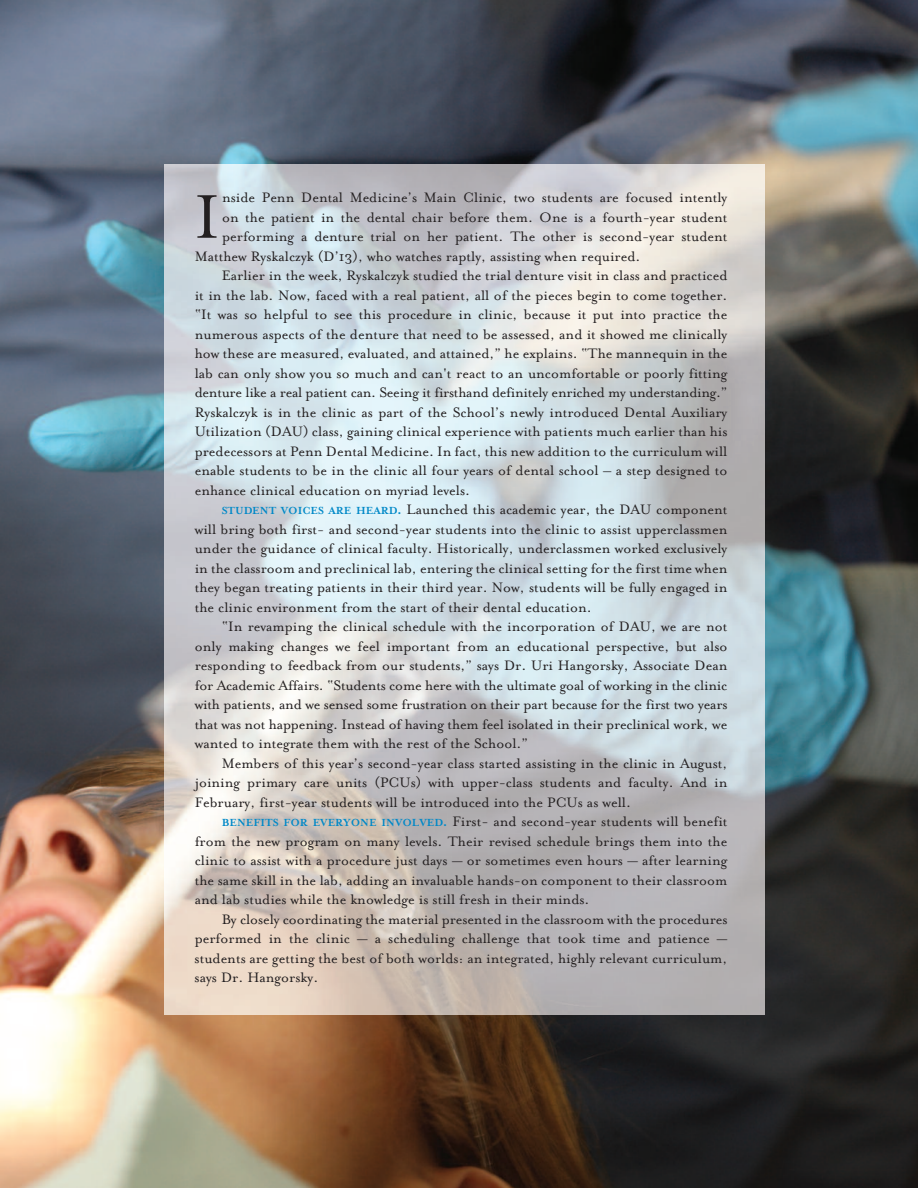
<style>
.page{position:relative;width:918px;height:1188px;background:#fff}
.page>*{position:absolute;margin:0;border:0;box-sizing:border-box;transform-origin:0 0}
.t1{font:70.8px "Mrs Eaves Roman";color:#231f20}
.t2{font:15.75px "Mrs Eaves Roman";color:#231f20}
.t3{font:15.75px "Mrs Eaves Roman";letter-spacing:-.02em;color:#231f20}
.s1{font-family:"Mrs Eaves";font-weight:700;font-size:11.85px;color:#0088c7}
.s2{font-family:"Mrs Eaves";font-weight:700;color:#0088c7}
</style>
<div class="page">
<img style="left:0;top:0;width:918px;height:1188px">
<img style="left:164px;top:164px;width:601px;height:850px">
<h1 class="t1" style="left:195px;top:172px;width:26px">I</h1>
<p class="t2" style="left:222px;top:187px;width:507px">nside Penn Dental Medicine’s Main Clinic, two students are focused intently</p>
<p class="t2" style="left:222px;top:207px;width:507px">on the patient in the dental chair before them. One is a fourth-year student</p>
<p class="t2" style="left:222px;top:226px;width:507px">performing a denture trial on her patient. The other is second-year student</p>
<p class="t2" style="left:195px;top:246px;width:447px">Matthew Ryskalczyk (D’13), who watches raptly, assisting when required.</p>
<p class="t2" style="left:222px;top:265px;width:507px">Earlier in the week, Ryskalczyk studied the trial denture visit in class and practiced</p>
<p class="t2" style="left:195px;top:285px;width:534px">it in the lab. Now, faced with a real patient, all of the pieces begin to come together.</p>
<p class="t2" style="left:195px;top:304px;width:534px">“It was so helpful to see this procedure in clinic, because it put into practice the</p>
<p class="t2" style="left:195px;top:324px;width:534px">numerous aspects of the denture that need to be assessed, and it showed me clinically</p>
<p class="t2" style="left:195px;top:343px;width:534px">how these are measured, evaluated, and attained,” he explains. “The mannequin in the</p>
<p class="t2" style="left:195px;top:363px;width:534px">lab can only show you so much and can't react to an uncomfortable or poorly fitting</p>
<p class="t3" style="left:195px;top:382px;width:534px">denture like a real patient can. Seeing it firsthand definitely enriched my understanding.”</p>
<p class="t2" style="left:195px;top:402px;width:534px">Ryskalczyk is in the clinic as part of the School’s newly introduced Dental Auxiliary</p>
<p class="t2" style="left:195px;top:421px;width:534px">Utilization (DAU) class, gaining clinical experience with patients much earlier than his</p>
<p class="t2" style="left:195px;top:441px;width:534px">predecessors at Penn Dental Medicine. In fact, this new addition to the curriculum will</p>
<p class="t2" style="left:195px;top:460px;width:534px">enable students to be in the clinic all four years of dental school – a step designed to</p>
<p class="t2" style="left:195px;top:480px;width:277px">enhance clinical education on myriad levels.</p>
<p class="t2" style="left:222px;top:499px;width:507px"><span class="s1">STUDENT VOICES ARE HEARD</span><span class="s2">.</span> Launched this academic year, the DAU component</p>
<p class="t2" style="left:195px;top:519px;width:534px">will bring both first- and second-year students into the clinic to assist upperclassmen</p>
<p class="t2" style="left:195px;top:538px;width:534px">under the guidance of clinical faculty. Historically, underclassmen worked exclusively</p>
<p class="t2" style="left:195px;top:558px;width:534px">in the classroom and preclinical lab, entering the clinical setting for the first time when</p>
<p class="t2" style="left:195px;top:577px;width:534px">they began treating patients in their third year. Now, students will be fully engaged in</p>
<p class="t2" style="left:195px;top:597px;width:398px">the clinic environment from the start of their dental education.</p>
<p class="t2" style="left:222px;top:616px;width:507px">“In revamping the clinical schedule with the incorporation of DAU, we are not</p>
<p class="t2" style="left:195px;top:636px;width:534px">only making changes we feel important from an educational perspective, but also</p>
<p class="t2" style="left:195px;top:655px;width:534px">responding to feedback from our students,” says Dr. Uri Hangorsky, Associate Dean</p>
<p class="t2" style="left:195px;top:675px;width:534px">for Academic Affairs. “Students come here with the ultimate goal of working in the clinic</p>
<p class="t2" style="left:195px;top:694px;width:534px">with patients, and we sensed some frustration on their part because for the first two years</p>
<p class="t2" style="left:195px;top:714px;width:534px">that was not happening. Instead of having them feel isolated in their preclinical work, we</p>
<p class="t2" style="left:195px;top:733px;width:335px">wanted to integrate them with the rest of the School.”</p>
<p class="t2" style="left:222px;top:753px;width:507px">Members of this year’s second-year class started assisting in the clinic in August,</p>
<p class="t2" style="left:195px;top:772px;width:534px">joining primary care units (PCUs) with upper-class students and faculty. And in</p>
<p class="t2" style="left:195px;top:792px;width:438px">February, first-year students will be introduced into the PCUs as well.</p>
<p class="t2" style="left:222px;top:811px;width:507px"><span class="s1">BENEFITS FOR EVERYONE INVOLVED</span><span class="s2">.</span> First- and second-year students will benefit</p>
<p class="t2" style="left:195px;top:831px;width:534px">from the new program on many levels. Their revised schedule brings them into the</p>
<p class="t2" style="left:195px;top:850px;width:534px">clinic to assist with a procedure just days — or sometimes even hours — after learning</p>
<p class="t2" style="left:195px;top:870px;width:534px">the same skill in the lab, adding an invaluable hands-on component to their classroom</p>
<p class="t2" style="left:195px;top:889px;width:396px">and lab studies while the knowledge is still fresh in their minds.</p>
<p class="t2" style="left:222px;top:909px;width:507px">By closely coordinating the material presented in the classroom with the procedures</p>
<p class="t2" style="left:195px;top:928px;width:534px">performed in the clinic — a scheduling challenge that took time and patience —</p>
<p class="t2" style="left:195px;top:948px;width:534px">students are getting the best of both worlds: an integrated, highly relevant curriculum,</p>
<p class="t2" style="left:195px;top:967px;width:125px">says Dr. Hangorsky.</p>
</div>
